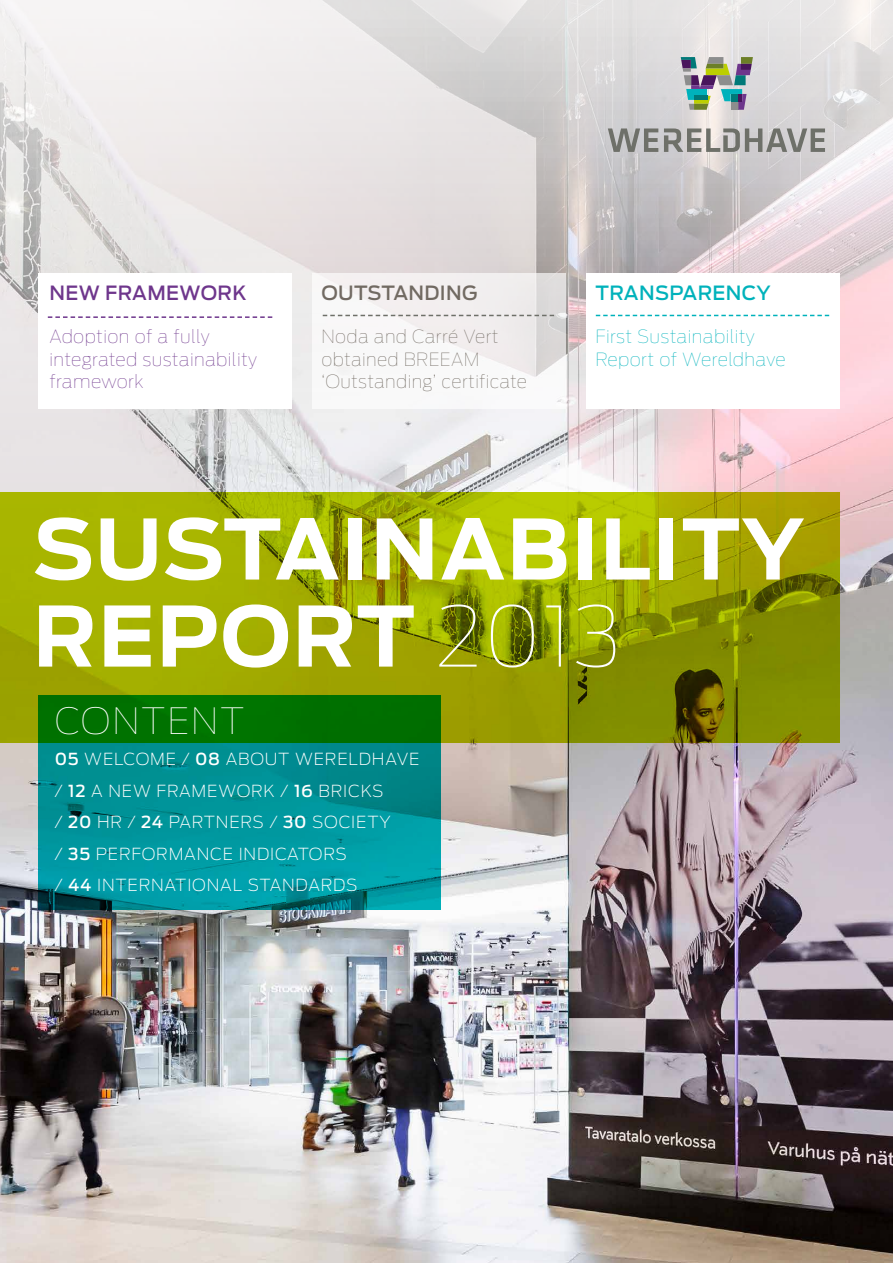
<style>
.page{position:relative;width:893px;height:1263px;background:#fff}
.page>*{position:absolute;margin:0;border:0;box-sizing:border-box;transform-origin:0 0}
.t1{font:700 82.5px/87px "Antenna";letter-spacing:.02em;color:#fff}
.t2{font:100 36px "Antenna";letter-spacing:.05em;color:#fff}
.t3{font:500 19.5px "Antenna";letter-spacing:.02em;color:#6e368c}
.t4{font:500 19.5px "Antenna";letter-spacing:.02em;color:#00b2bb}
.t5{font:500 19.5px "Antenna";letter-spacing:.02em;color:#716a62}
.t6{font:100 18px/22.5px "Antenna";letter-spacing:.02em;color:#716a62}
.t7{font:100 18px/22.5px "Antenna";letter-spacing:.02em;color:#6e368c}
.t8{font:100 18px/22.5px "Antenna";letter-spacing:.02em;color:#00b2bb}
.t9{font:200 16.5px/31.5px "Antenna";letter-spacing:.05em;color:#fff}
.s1{font-weight:100}
.s2{font-weight:500}
</style>
<div class="page">
<img style="left:0;top:756px;width:893px;height:507px">
<img style="left:0;top:0;width:893px;height:756px">
<svg style="left:0;top:492px;width:840px;height:250px;background:#99a300"></svg>
<svg style="left:38px;top:696px;width:402px;height:214px;background:#008b77"></svg>
<svg style="left:608px;top:128px;width:50px;height:24px"></svg>
<svg style="left:664px;top:128px;width:161px;height:24px;background:#a7a6a4"></svg>
<svg style="left:681px;top:57px;width:72px;height:53px;background:#95a4a0"></svg>
<div style="left:38px;top:273px;width:254px;height:136px;background:#fff"></div>
<svg style="left:48px;top:316px;width:224px;height:2px"></svg>
<svg style="left:312px;top:273px;width:254px;height:136px"></svg>
<svg style="left:323px;top:315px;width:231px;height:1px"></svg>
<div style="left:586px;top:273px;width:254px;height:136px;background:#fff"></div>
<svg style="left:596px;top:315px;width:233px;height:1px"></svg>
<p class="t3" style="left:50px;top:281px;width:199px">NEW FRAMEWORK</p>
<p class="t7" style="left:50px;top:325px;width:209px">Adoption of a fully integrated sustainability framework</p>
<p class="t5" style="left:321px;top:281px;width:158px">OUTSTANDING</p>
<p class="t6" style="left:321px;top:325px;width:207px">Noda and Carré Vert obtained BREEAM ‘Outstanding’ certificate</p>
<p class="t4" style="left:595px;top:281px;width:177px">TRANSPARENCY</p>
<p class="t8" style="left:595px;top:325px;width:192px">First Sustainability<br>Report of Wereldhave</p>
<h1 class="t1" style="left:33px;top:506px;width:773px">SUSTAINABILITY<br>REPORT <span class="s1">2013</span></h1>
<h2 class="t2" style="left:55px;top:699px;width:191px">CONTENT</h2>
<p class="t9" style="left:55px;top:744px;width:366px"><span class="s2">05</span> WELCOME / <span class="s2">08</span> ABOUT WERELDHAVE / <span class="s2">12</span> A NEW FRAMEWORK / <span class="s2">16</span> BRICKS<br>/ <span class="s2">20</span> HR / <span class="s2">24</span> PARTNERS / <span class="s2">30</span> SOCIETY<br>/ <span class="s2">35</span> PERFORMANCE INDICATORS<br>/ <span class="s2">44</span> INTERNATIONAL STANDARDS</p>
</div>
